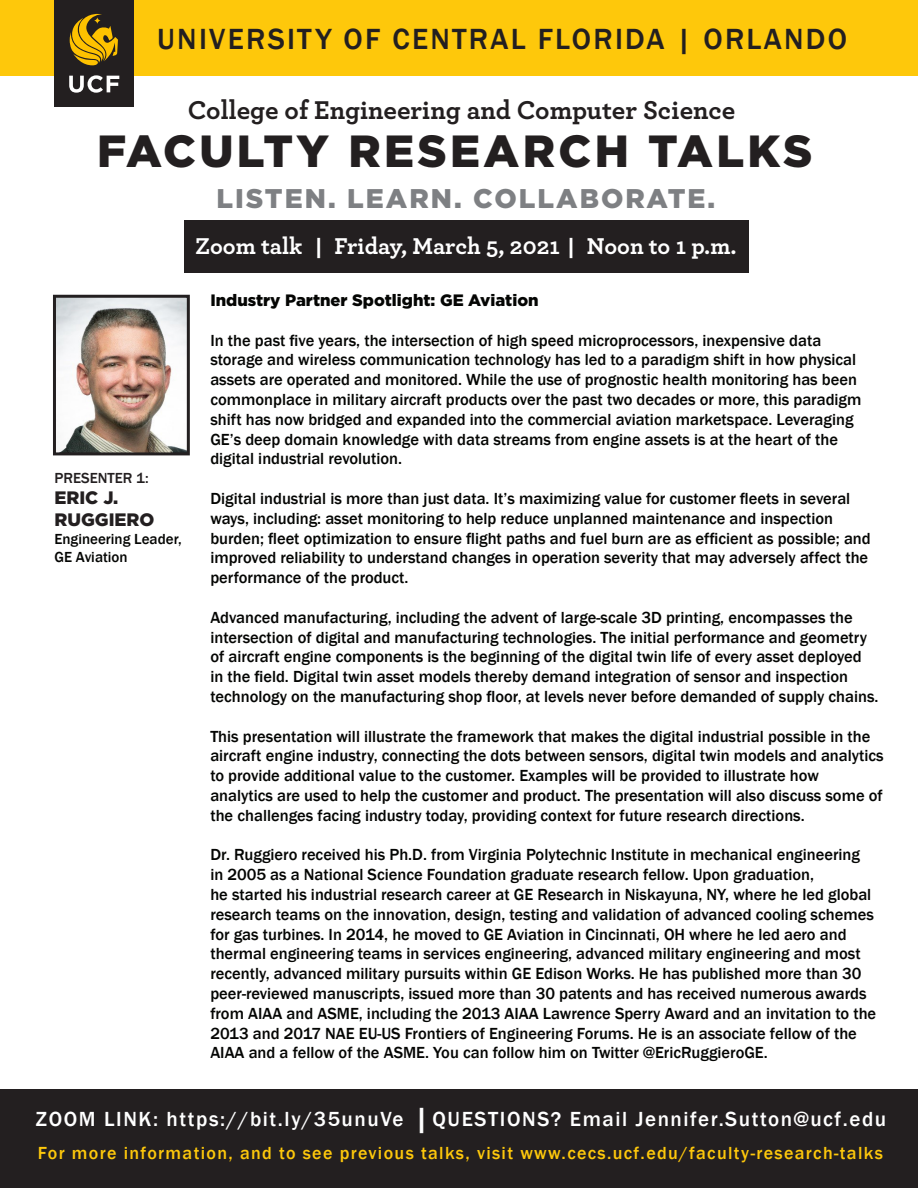
<style>
.page{position:relative;width:918px;height:1188px;background:#fff}
.page>*{position:absolute;margin:0;border:0;box-sizing:border-box;transform-origin:0 0}
.t1{font:900 45px "Gotham";letter-spacing:.075em;color:#231f20}
.t2{font:500 30px "Franklin Gothic";letter-spacing:.075em;color:#231f20}
.t3{font:500 30px "Franklin Gothic";color:#fff}
.t4{font:700 27px "Archer";color:#231f20}
.t5{font:900 27px "Gotham";letter-spacing:.075em;color:#7e8083}
.t6{font:700 24px "Archer";color:#fff}
.t7{font:500 21px "Franklin Gothic";letter-spacing:.075em;color:#fff}
.t8{font:500 18px "Franklin Gothic";letter-spacing:.075em;color:#fec80b}
.t9{font:900 18px/21.6px "Gotham";color:#231f20}
.t10{font:500 16.5px/19.8px "Franklin Gothic";color:#040503}
.t11{font:900 16.5px "Gotham";color:#040503}
.t12{font:500 15px "Franklin Gothic";color:#040503}
.t13{font:500 15px "Franklin Gothic";color:#231f20}
.s1{font-family:"Franklin Gothic";font-weight:500}
</style>
<div class="page">
<div style="left:0;top:0;width:918px;height:76px;background:#fec80b"></div>
<div style="left:54px;top:0;width:79px;height:107px;background:#231f20"></div>
<svg style="left:69px;top:75px;width:50px;height:18px"></svg>
<svg style="left:70px;top:13px;width:48px;height:52px"></svg>
<svg style="left:94px;top:17px;width:7px;height:7px"></svg>
<div style="left:184px;top:221px;width:565px;height:52px;background:#231f20"></div>
<div style="left:0;top:1089px;width:918px;height:99px;background:#231f20"></div>
<img style="left:57px;top:299px;width:129px;height:152px">
<div style="left:53px;top:295px;width:137px;height:160px;border:3px solid #231f20"></div>
<p class="t2" style="left:157px;top:21px;width:691px">UNIVERSITY OF CENTRAL FLORIDA | ORLANDO</p>
<p class="t4" style="left:188px;top:89px;width:549px">College of Engineering and Computer Science</p>
<p class="t1" style="left:97px;top:125px;width:717px">FACULTY RESEARCH TALKS</p>
<p class="t5" style="left:216px;top:183px;width:500px">LISTEN. LEARN. COLLABORATE.</p>
<p class="t6" style="left:195px;top:227px;width:543px">Zoom talk <span class="s1">|</span> Friday, March 5, 2021 <span class="s1">|</span> Noon to 1 p.m.</p>
<p class="t13" style="left:54px;top:468px;width:96px">PRESENTER 1:</p>
<p class="t9" style="left:54px;top:487px;width:102px">ERIC J.<br>RUGGIERO</p>
<p class="t12" style="left:54px;top:529px;width:129px">Engineering Leader,</p>
<p class="t12" style="left:54px;top:547px;width:75px">GE Aviation</p>
<p class="t11" style="left:210px;top:291px;width:330px">Industry Partner Spotlight: GE Aviation</p>
<p class="t10" style="left:210px;top:330px;width:653px">In the past five years, the intersection of high speed microprocessors, inexpensive data storage and wireless communication technology has led to a paradigm shift in how physical assets are operated and monitored. While the use of prognostic health monitoring has been commonplace in military aircraft products over the past two decades or more, this paradigm shift has now bridged and expanded into the commercial aviation marketspace. Leveraging GE’s deep domain knowledge with data streams from engine assets is at the heart of the digital industrial revolution.</p>
<p class="t10" style="left:210px;top:489px;width:662px">Digital industrial is more than just data. It’s maximizing value for customer fleets in several ways, including: asset monitoring to help reduce unplanned maintenance and inspection burden; fleet optimization to ensure flight paths and fuel burn are as efficient as possible; and improved reliability to understand changes in operation severity that may adversely affect the performance of the product.</p>
<p class="t10" style="left:210px;top:608px;width:670px">Advanced manufacturing, including the advent of large-scale 3D printing, encompasses the intersection of digital and manufacturing technologies. The initial performance and geometry of aircraft engine components is the beginning of the digital twin life of every asset deployed in the field. Digital twin asset models thereby demand integration of sensor and inspection technology on the manufacturing shop floor, at levels never before demanded of supply chains.</p>
<p class="t10" style="left:210px;top:726px;width:675px">This presentation will illustrate the framework that makes the digital industrial possible in the aircraft engine industry, connecting the dots between sensors, digital twin models and analytics to provide additional value to the customer. Examples will be provided to illustrate how analytics are used to help the customer and product. The presentation will also discuss some of the challenges facing industry today, providing context for future research directions.</p>
<p class="t10" style="left:210px;top:845px;width:651px">Dr. Ruggiero received his Ph.D. from Virginia Polytechnic Institute in mechanical engineering</p>
<p class="t10" style="left:210px;top:865px;width:605px">in 2005 as a National Science Foundation graduate research fellow. Upon graduation,</p>
<p class="t10" style="left:210px;top:885px;width:667px">he started his industrial research career at GE Research in Niskayuna, NY, where he led global research teams on the innovation, design, testing and validation of advanced cooling schemes for gas turbines. In 2014, he moved to GE Aviation in Cincinnati, OH where he led aero and thermal engineering teams in services engineering, advanced military engineering and most recently, advanced military pursuits within GE Edison Works. He has published more than 30 peer-reviewed manuscripts, issued more than 30 patents and has received numerous awards from AIAA and ASME, including the 2013 AIAA Lawrence Sperry Award and an invitation to the 2013 and 2017 NAE EU-US Frontiers of Engineering Forums. He is an associate fellow of the AIAA and a fellow of the ASME. You can follow him on Twitter @EricRuggieroGE.</p>
<p class="t7" style="left:36px;top:1106px;width:369px">ZOOM LINK: https://bit.ly/35unuVe</p>
<p class="t3" style="left:414px;top:1100px;width:16px">|</p>
<p class="t7" style="left:433px;top:1106px;width:455px">QUESTIONS? Email Jennifer.Sutton@ucf.edu</p>
<p class="t8" style="left:38px;top:1142px;width:847px">For more information, and to see previous talks, visit www.cecs.ucf.edu/faculty-research-talks</p>
</div>
